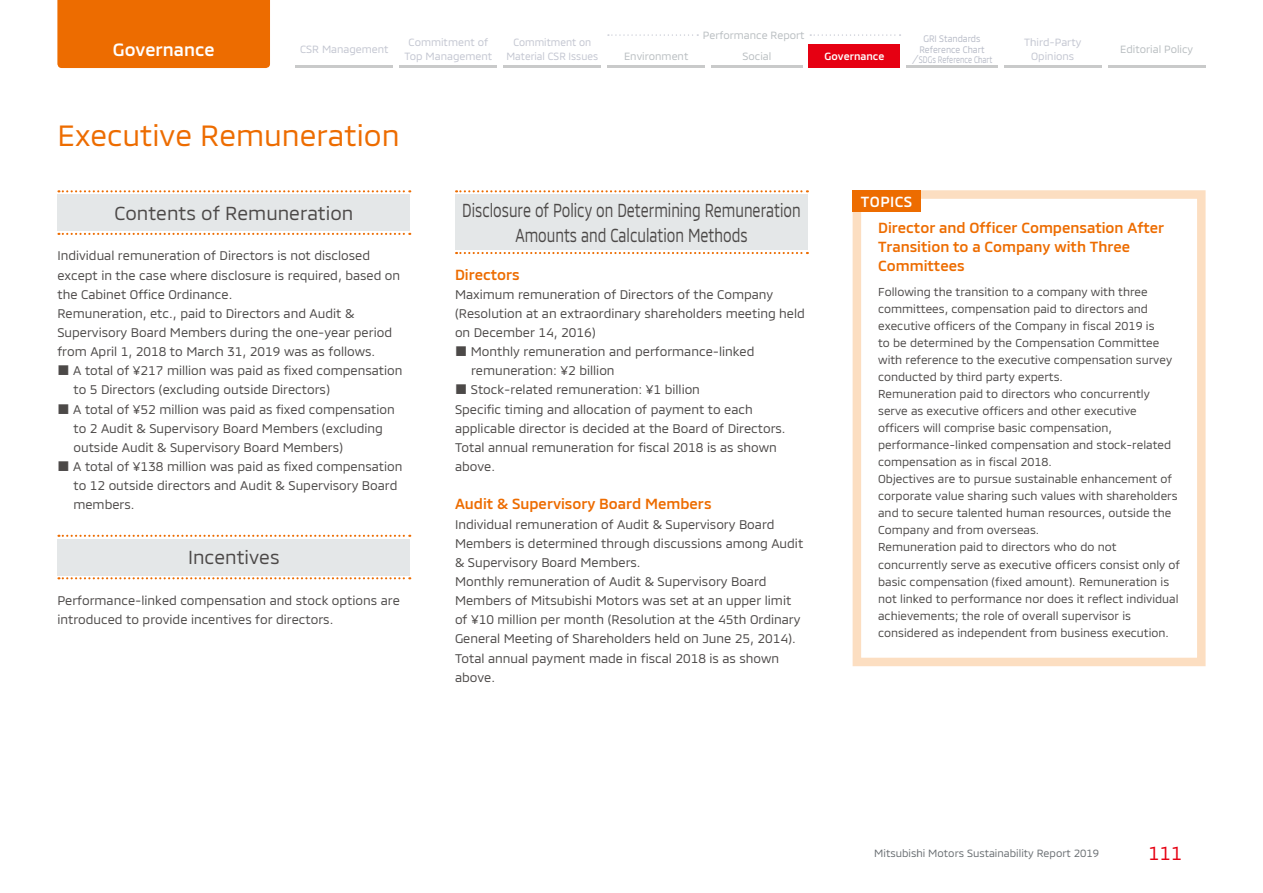
<style>
.page{position:relative;width:1263px;height:893px;background:#fff}
.page>*{position:absolute;margin:0;border:0;box-sizing:border-box;transform-origin:0 0}
.t1{font:29.7px "MMCOFFICE";color:#ed6c00}
.t2{font:19.2px/25.5px "MMCOFFICE";color:#4c4948;text-align:center;scale:.75 1}
.t3{font:19.2px "MMCOFFICE";color:#4c4948}
.t4{font:19.2px "MMCOFFICE";color:#e60012}
.t5{font:500 18px "MMCOFFICE";color:#fff}
.t6{font:500 14.85px/19.2px "MMCOFFICE";color:#ed6c00}
.t7{font:500 14.85px "MMCOFFICE";letter-spacing:.03em;color:#fff}
.t8{font:12.75px/19.2px "MMCOFFICE";color:#4c4948}
.t9{font:11.7px/17px "MMCOFFICE";color:#4c4948}
.t10{font:10.65px/13.8px "MMCOFFICE";color:#c2c5d0;text-align:center}
.t11{font:10.65px "MMCOFFICE";color:#b8bdc0}
.t12{font:10.65px "MMCOFFICE";color:#686d71}
.t13{font:10.65px/13.8px "MMCOFFICE";color:#c2c5d0;text-align:center;scale:.95 1}
.t14{font:500 10.65px "MMCOFFICE";color:#fff}
.t15{font:9.6px/10.6px "MMCOFFICE";color:#b6bac6;text-align:center;scale:.9 1}
.s1{font-family:"Hira Kaku Std W4"}
</style>
<div class="page">
<div style="left:57px;top:0;width:213px;height:68px;background:#ed6c00"></div>
<div style="left:853px;top:190px;width:352px;height:476px;border:9px solid #fcdec1"></div>
<div style="left:853px;top:190px;width:68px;height:22px;background:#ed6c00"></div>
<div style="left:57px;top:195px;width:353px;height:36px;background:#e4e7e8"></div>
<svg style="left:58px;top:233px;width:352px;height:2px"></svg>
<svg style="left:58px;top:190px;width:352px;height:2px"></svg>
<div style="left:455px;top:195px;width:353px;height:55px;background:#e4e7e8"></div>
<svg style="left:456px;top:252px;width:352px;height:2px"></svg>
<svg style="left:456px;top:190px;width:352px;height:2px"></svg>
<div style="left:57px;top:539px;width:353px;height:36px;background:#e4e7e8"></div>
<svg style="left:58px;top:577px;width:352px;height:2px"></svg>
<svg style="left:58px;top:535px;width:352px;height:2px"></svg>
<div style="left:809px;top:45px;width:91px;height:23px;background:#e60012"></div>
<hr style="left:296px;top:66px;width:97px;height:2px;background:#c9caca">
<hr style="left:399px;top:66px;width:98px;height:2px;background:#c9caca">
<hr style="left:503px;top:66px;width:98px;height:2px;background:#c9caca">
<hr style="left:607px;top:66px;width:98px;height:2px;background:#c9caca">
<hr style="left:711px;top:66px;width:92px;height:2px;background:#c9caca">
<hr style="left:906px;top:66px;width:92px;height:2px;background:#c9caca">
<hr style="left:1004px;top:66px;width:98px;height:2px;background:#c9caca">
<hr style="left:1108px;top:66px;width:97px;height:2px;background:#c9caca">
<svg style="left:608px;top:34px;width:90px;height:2px"></svg>
<svg style="left:810px;top:34px;width:90px;height:2px"></svg>
<h3 class="t5" style="left:113px;top:35px;width:103px">Governance</h3>
<p class="t10" style="left:300px;top:41px;width:90px">CSR Management</p>
<p class="t10" style="left:404px;top:34px;width:89px">Commitment of<br>Top Management</p>
<p class="t13" style="left:506px;top:34px;width:98px">Commitment on<br>Material CSR Issues</p>
<p class="t11" style="left:703px;top:27px;width:103px">Performance Report</p>
<p class="t11" style="left:624px;top:48px;width:66px">Environment</p>
<p class="t11" style="left:742px;top:48px;width:30px">Social</p>
<p class="t14" style="left:825px;top:48px;width:61px">Governance</p>
<p class="t15" style="left:912px;top:32px;width:91px">GRI Standards<br>Reference Chart<span class="s1">／</span>SDGs Reference Chart</p>
<p class="t10" style="left:1024px;top:34px;width:59px">Third-Party<br>Opinions</p>
<p class="t11" style="left:1120px;top:41px;width:75px">Editorial Policy</p>
<h1 class="t1" style="left:57px;top:112px;width:344px">Executive Remuneration</h1>
<h2 class="t3" style="left:114px;top:198px;width:240px">Contents of Remuneration</h2>
<h2 class="t2" style="left:462px;top:195px;width:453px">Disclosure of Policy on Determining Remuneration<br>Amounts and Calculation Methods</h2>
<p class="t8" style="left:57px;top:245px;width:344px">Individual remuneration of Directors is not disclosed except in the case where disclosure is required, based on the Cabinet Office Ordinance.<br>Remuneration, etc., paid to Directors and Audit &amp; Supervisory Board Members during the one-year period from April 1, 2018 to March 31, 2019 was as follows.</p>
<p class="t8" style="left:73px;top:360px;width:330px;text-indent:-16px"><span class="s1">■</span> A total of ¥217 million was paid as fixed compensation to 5 Directors (excluding outside Directors)</p>
<p class="t8" style="left:73px;top:398px;width:323px;text-indent:-16px"><span class="s1">■</span> A total of ¥52 million was paid as fixed compensation to 2 Audit &amp; Supervisory Board Members (excluding outside Audit &amp; Supervisory Board Members)</p>
<p class="t8" style="left:73px;top:455px;width:330px;text-indent:-16px"><span class="s1">■</span> A total of ¥138 million was paid as fixed compensation to 12 outside directors and Audit &amp; Supervisory Board members.</p>
<h2 class="t3" style="left:188px;top:542px;width:93px">Incentives</h2>
<p class="t8" style="left:57px;top:589px;width:344px">Performance-linked compensation and stock options are introduced to provide incentives for directors.</p>
<p class="t6" style="left:455px;top:263px;width:66px">Directors</p>
<p class="t8" style="left:455px;top:283px;width:351px">Maximum remuneration of Directors of the Company (Resolution at an extraordinary shareholders meeting held on December 14, 2016)</p>
<p class="t8" style="left:471px;top:340px;width:285px;text-indent:-16px"><span class="s1">■</span> Monthly remuneration and performance-linked remuneration: ¥2 billion</p>
<p class="t8" style="left:455px;top:379px;width:332px"><span class="s1">■</span> Stock-related remuneration: ¥1 billion<br>Specific timing and allocation of payment to each applicable director is decided at the Board of Directors.<br>Total annual remuneration for fiscal 2018 is as shown above.</p>
<p class="t6" style="left:455px;top:493px;width:258px">Audit &amp; Supervisory Board Members</p>
<p class="t8" style="left:455px;top:513px;width:350px">Individual remuneration of Audit &amp; Supervisory Board Members is determined through discussions among Audit &amp; Supervisory Board Members.<br>Monthly remuneration of Audit &amp; Supervisory Board Members of Mitsubishi Motors was set at an upper limit of ¥10 million per month (Resolution at the 45th Ordinary General Meeting of Shareholders held on June 25, 2014).<br>Total annual payment made in fiscal 2018 is as shown above.</p>
<p class="t7" style="left:861px;top:189px;width:53px">TOPICS</p>
<p class="t6" style="left:878px;top:217px;width:288px">Director and Officer Compensation After<br>Transition to a Company with Three<br>Committees</p>
<p class="t9" style="left:878px;top:282px;width:303px">Following the transition to a company with three committees, compensation paid to directors and executive officers of the Company in fiscal 2019 is<br>to be determined by the Compensation Committee with reference to the executive compensation survey conducted by third party experts.<br>Remuneration paid to directors who concurrently serve as executive officers and other executive officers will comprise basic compensation, performance-linked compensation and stock-related compensation as in fiscal 2018.<br>Objectives are to pursue sustainable enhancement of corporate value sharing such values with shareholders and to secure talented human resources, outside the Company and from overseas.<br>Remuneration paid to directors who do not concurrently serve as executive officers consist only of basic compensation (fixed amount). Remuneration is not linked to performance nor does it reflect individual achievements; the role of overall supervisor is considered as independent from business execution.</p>
<p class="t12" style="left:874px;top:844px;width:226px">Mitsubishi Motors Sustainability Report 2019</p>
<h2 class="t4" style="left:1148px;top:837px;width:36px">111</h2>
</div>
